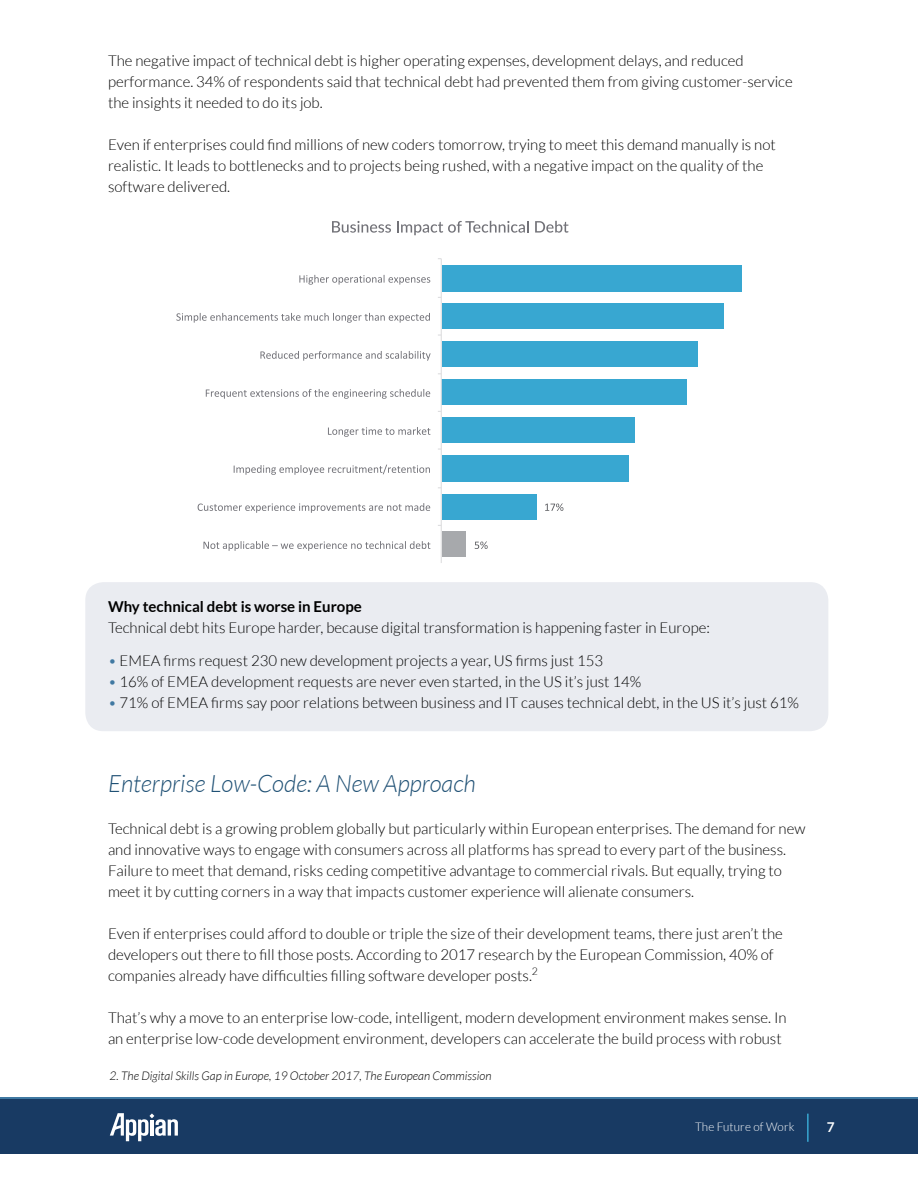
<style>
.page{position:relative;width:918px;height:1188px;background:#fff}
.page>*{position:absolute;margin:0;border:0;box-sizing:border-box;transform-origin:0 0}
.t1{font:italic 300 24px "Lato";color:#205175}
.t2{font:300 15px/21px "Lato";color:#000}
.t3{font:700 15px "Lato";color:#000}
.t4{font:700 13.5px "Lato";color:#fff}
.t5{font:italic 300 12px "Lato";color:#000}
.t6{font:300 12px "Lato";letter-spacing:.01em;color:#fff}
.s1{color:#4079a2}
</style>
<div class="page">
<svg style="left:0;top:1097px;width:918px;height:3px;background:#32648d"></svg>
<div style="left:0;top:1100px;width:918px;height:54px;background:#183a63"></div>
<svg style="left:110px;top:1113px;width:68px;height:28px"></svg>
<hr style="left:807px;top:1114px;width:2px;height:28px;background:#38a7d1">
<div style="left:85px;top:582px;width:743px;height:149px;background:#eaecf1;border-radius:18px"></div>
<svg style="left:332px;top:221px;width:59px;height:12px"></svg>
<svg style="left:397px;top:221px;width:132px;height:14px"></svg>
<svg style="left:535px;top:221px;width:34px;height:12px"></svg>
<div style="left:442px;top:265px;width:300px;height:26px;background:#38a7d1"></div>
<div style="left:442px;top:304px;width:281px;height:25px;background:#38a7d1"></div>
<div style="left:442px;top:341px;width:255px;height:25px;background:#38a7d1"></div>
<div style="left:441px;top:379px;width:245px;height:26px;background:#38a7d1"></div>
<div style="left:442px;top:532px;width:24px;height:25px;background:#a7a9ac"></div>
<div style="left:442px;top:418px;width:193px;height:25px;background:#38a7d1"></div>
<div style="left:442px;top:455px;width:187px;height:27px;background:#38a7d1"></div>
<div style="left:442px;top:494px;width:94px;height:25px;background:#38a7d1"></div>
<hr style="left:441px;top:259px;width:1px;height:304px;background:#dedee0">
<svg style="left:545px;top:503px;width:18px;height:8px"></svg>
<svg style="left:475px;top:541px;width:13px;height:8px"></svg>
<svg style="left:299px;top:275px;width:131px;height:10px"></svg>
<svg style="left:176px;top:313px;width:254px;height:10px"></svg>
<svg style="left:260px;top:351px;width:171px;height:10px"></svg>
<svg style="left:206px;top:389px;width:224px;height:10px"></svg>
<svg style="left:328px;top:427px;width:102px;height:10px"></svg>
<svg style="left:234px;top:465px;width:196px;height:10px"></svg>
<svg style="left:198px;top:503px;width:232px;height:10px"></svg>
<svg style="left:203px;top:541px;width:227px;height:10px"></svg>
<p class="t2" style="left:108px;top:50px;width:686px">The negative impact of technical debt is higher operating expenses, development delays, and reduced performance. 34% of respondents said that technical debt had prevented them from giving customer-service the insights it needed to do its job.</p>
<p class="t2" style="left:108px;top:134px;width:669px">Even if enterprises could find millions of new coders tomorrow, trying to meet this demand manually is not realistic. It leads to bottlenecks and to projects being rushed, with a negative impact on the quality of the software delivered.</p>
<p class="t3" style="left:108px;top:598px;width:255px">Why technical debt is worse in Europe</p>
<p class="t2" style="left:108px;top:617px;width:603px">Technical debt hits Europe harder, because digital transformation is happening faster in Europe:</p>
<p class="t2" style="left:108px;top:650px;width:497px"><span class="s1">•</span> EMEA firms request 230 new development projects a year, US firms just 153</p>
<p class="t2" style="left:108px;top:671px;width:535px"><span class="s1">•</span> 16% of EMEA development requests are never even started, in the US it’s just 14%</p>
<p class="t2" style="left:108px;top:692px;width:693px"><span class="s1">•</span> 71% of EMEA firms say poor relations between business and IT causes technical debt, in the US it’s just 61%</p>
<h1 class="t1" style="left:108px;top:771px;width:370px">Enterprise Low-Code: A New Approach</h1>
<p class="t2" style="left:108px;top:818px;width:699px">Technical debt is a growing problem globally but particularly within European enterprises. The demand for new and innovative ways to engage with consumers across all platforms has spread to every part of the business.<br>Failure to meet that demand, risks ceding competitive advantage to commercial rivals. But equally, trying to meet it by cutting corners in a way that impacts customer experience will alienate consumers.</p>
<p class="t2" style="left:108px;top:923px;width:676px">Even if enterprises could afford to double or triple the size of their development teams, there just aren’t the developers out there to fill those posts. According to 2017 research by the European Commission, 40% of companies already have difficulties filling software developer posts.<sup>2</sup></p>
<p class="t2" style="left:108px;top:1007px;width:680px">That’s why a move to an enterprise low-code, intelligent, modern development environment makes sense. In an enterprise low-code development environment, developers can accelerate the build process with robust</p>
<p class="t5" style="left:109px;top:1070px;width:384px">2. The Digital Skills Gap in Europe, 19 October 2017, The European Commission</p>
<p class="t6" style="left:695px;top:1120px;width:101px">The Future of Work</p>
<p class="t4" style="left:827px;top:1120px;width:9px">7</p>
</div>
